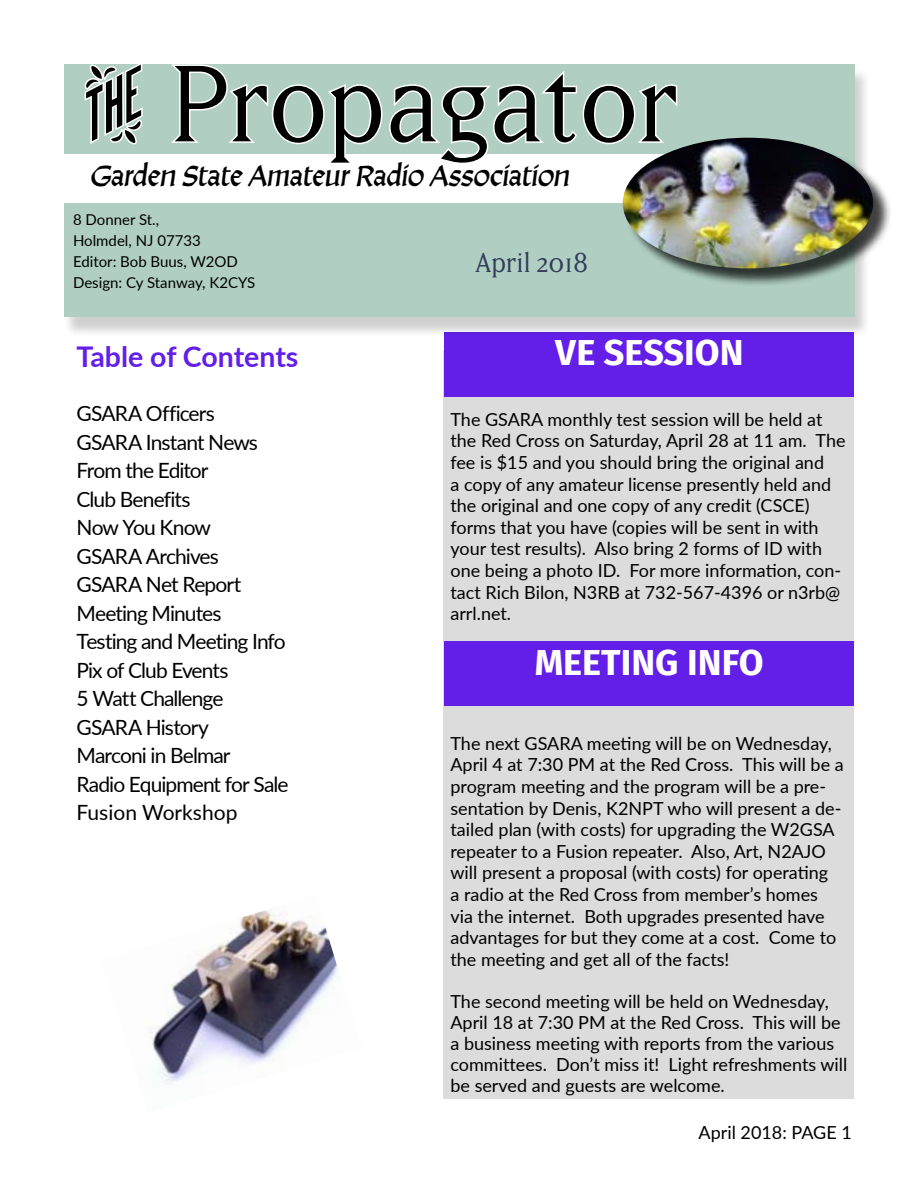
<style>
.page{position:relative;width:918px;height:1188px;background:#fff}
.page>*{position:absolute;margin:0;border:0;box-sizing:border-box;transform-origin:0 0}
.t1{font:106.5px "Matrix IIOT";color:#000}
.t2{font:700 36px "Fira Sans OT";color:#fff}
.t3{font:30px "Alexander Quill";color:#000}
.t4{font:700 28.5px "Lato";color:#631fe8}
.t5{font:27px "Matrix IIOT";color:#323c5b}
.t6{font:21px/28.5px "Lato";letter-spacing:-.045em;color:#000}
.t7{font:18px/21.6px "Lato";color:#000}
.t8{font:15px/21px "Lato";color:#000}
.s1{font-family:"HWT Catchwords";font-size:121.5px}
</style>
<div class="page">
<img style="left:150px;top:910px;width:188px;height:175px">
<div style="left:444px;top:350px;width:410px;height:748px;background:#dcdcdc"></div>
<div style="left:444px;top:332px;width:410px;height:64px;background:#631fe8"></div>
<div style="left:444px;top:642px;width:410px;height:64px;background:#631fe8"></div>
<div style="left:63px;top:69px;width:807px;height:268px;background:#000;opacity:.27"></div>
<div style="left:64px;top:64px;width:790px;height:252px;background:#b0cfc2"></div>
<div style="left:64px;top:154px;width:658px;height:49px;background:#fff"></div>
<svg style="left:83px;top:80px;width:61px;height:257px"></svg>
<svg style="left:88px;top:64px;width:590px;height:172px"></svg>
<div style="left:625px;top:140px;width:267px;height:147px;background:#000;opacity:.75"></div>
<img style="left:623px;top:138px;width:250px;height:130px">
<h1 class="t1" style="left:80px;top:39px;width:600px"><span class="s1">e</span> Propagator</h1>
<h3 class="t3" style="left:90px;top:156px;width:486px">Garden State AmateurRadio Association</h3>
<p class="t8" style="left:73px;top:208px;width:184px">8 Donner St.,<br>Holmdel, NJ 07733<br>Editor: Bob Buus, W2OD<br>Design: Cy Stanway, K2CYS</p>
<h3 class="t5" style="left:475px;top:246px;width:114px">April 2018</h3>
<h3 class="t4" style="left:77px;top:336px;width:223px">Table of Contents</h3>
<p class="t6" style="left:77px;top:399px;width:214px">GSARA Officers<br>GSARA Instant News<br>From the Editor<br>Club Benefits<br>Now You Know<br>GSARA Archives<br>GSARA Net Report<br>Meeting Minutes<br>Testing and Meeting Info<br>Pix of Club Events<br>5 Watt Challenge<br>GSARA History<br>Marconi in Belmar<br>Radio Equipment for Sale<br>Fusion Workshop</p>
<h2 class="t2" style="left:555px;top:328px;width:190px">VE SESSION</h2>
<p class="t7" style="left:450px;top:408px;width:397px">The GSARA monthly test session will be held at the Red Cross on Saturday, April 28 at 11 am. The fee is $15 and you should bring the original and<br>a copy of any amateur license presently held and the original and one copy of any credit (CSCE) forms that you have (copies will be sent in with your test results). Also bring 2 forms of ID with one being a photo ID. For more information, con&shy;tact Rich Bilon, N3RB at 732-567-4396 or n3rb@ arrl.net.</p>
<h2 class="t2" style="left:535px;top:637px;width:231px">MEETING INFO</h2>
<p class="t7" style="left:450px;top:732px;width:395px">The next GSARA meeting will be on Wednesday, April 4 at 7:30 PM at the Red Cross. This will be a program meeting and the program will be a pre&shy;sentation by Denis, K2NPT who will present a de&shy;tailed plan (with costs) for upgrading the W2GSA repeater to a Fusion repeater. Also, Art, N2AJO will present a proposal (with costs) for operating<br>a radio at the Red Cross from member’s homes via the internet. Both upgrades presented have advantages for but they come at a cost. Come to the meeting and get all of the facts!</p>
<p class="t7" style="left:450px;top:991px;width:398px;line-height:21px">The second meeting will be held on Wednesday, April 18 at 7:30 PM at the Red Cross. This will be a business meeting with reports from the various committees. Don’t miss it! Light refreshments will be served and guests are welcome.</p>
<p class="t7" style="left:699px;top:1121px;width:155px">April 2018: PAGE 1</p>
</div>
